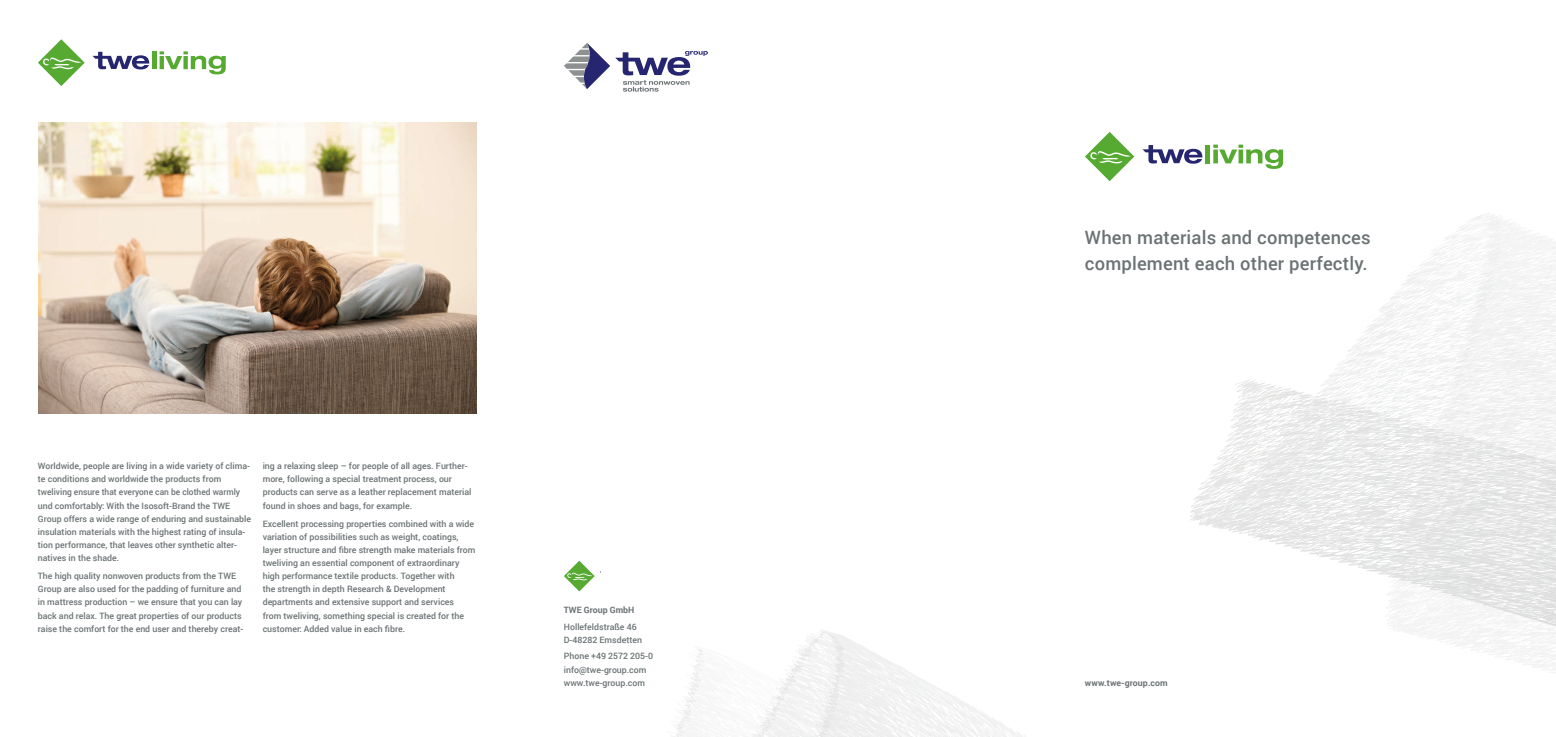
<style>
.page{position:relative;width:1556px;height:737px;background:#fff}
.page>*{position:absolute;margin:0;border:0;box-sizing:border-box;transform-origin:0 0}
.t1{font:500 18.38px/25.7px "Roboto";letter-spacing:.01em;color:#6b7274}
.t2{font:500 8.75px/13.1px "Roboto";color:#6b7274}
.t3{font:700 8.75px "Roboto";letter-spacing:.01em;color:#6b7274}
</style>
<div class="page">
<img style="left:38px;top:122px;width:439px;height:291px">
<svg style="left:1378px;top:213px;width:178px;height:415px"></svg>
<img style="left:1458px;top:357px;width:14px;height:20px">
<svg style="left:564px;top:43px;width:144px;height:49px"></svg>
<svg style="left:92px;top:52px;width:57px;height:17px"></svg>
<svg style="left:38px;top:39px;width:47px;height:47px"></svg>
<div style="left:152px;top:51px;width:5px;height:18px;background:#56aa32"></div>
<svg style="left:160px;top:51px;width:66px;height:23px"></svg>
<svg style="left:1142px;top:145px;width:60px;height:19px"></svg>
<svg style="left:1085px;top:132px;width:49px;height:49px"></svg>
<div style="left:1205px;top:144px;width:5px;height:19px;background:#56aa32"></div>
<svg style="left:1213px;top:144px;width:70px;height:25px"></svg>
<svg style="left:564px;top:560px;width:30px;height:31px"></svg>
<svg style="left:752px;top:630px;width:271px;height:107px"></svg>
<p class="t2" style="left:38px;top:459px;width:215px">Worldwide, people are living in a wide variety of clima&shy;te conditions and worldwide the products from tweliving ensure that everyone can be clothed warmly und comfortably: With the Isosoft-Brand the TWE Group offers a wide range of enduring and sustainable insulation materials with the highest rating of insula&shy;tion performance, that leaves other synthetic alter&shy;natives in the shade.</p>
<p class="t2" style="left:38px;top:569px;width:207px">The high quality nonwoven products from the TWE Group are also used for the padding of furniture and in mattress production – we ensure that you can lay back and relax. The great properties of our products raise the comfort for the end user and thereby creat-</p>
<p class="t2" style="left:263px;top:459px;width:210px">ing a relaxing sleep – for people of all ages. Further&shy;more, following a special treatment process, our products can serve as a leather replacement material found in shoes and bags, for example.</p>
<p class="t2" style="left:263px;top:516px;width:214px">Excellent processing properties combined with a wide variation of possibilities such as weight, coatings, layer structure and fibre strength make materials from tweliving an essential component of extra ordinary high performance textile products. Together with<br>the strength in depth Research &amp; Development departments and extensive support and services<br>from tweliving, something special is created for the customer: Added value in each fibre.</p>
<p class="t3" style="left:564px;top:604px;width:72px">TWE Group GmbH</p>
<p class="t2" style="left:564px;top:619px;width:80px">Hollefeldstraße 46<br>D-48282 Emsdetten</p>
<p class="t2" style="left:564px;top:649px;width:91px">Phone +49 2572 205-0 info@twe-group.com www.twe-group.com</p>
<h1 class="t1" style="left:1085px;top:224px;width:287px">When materials and competences complement each other perfectly.</h1>
<p class="t3" style="left:1085px;top:676px;width:84px">www.twe-group.com</p>
</div>
